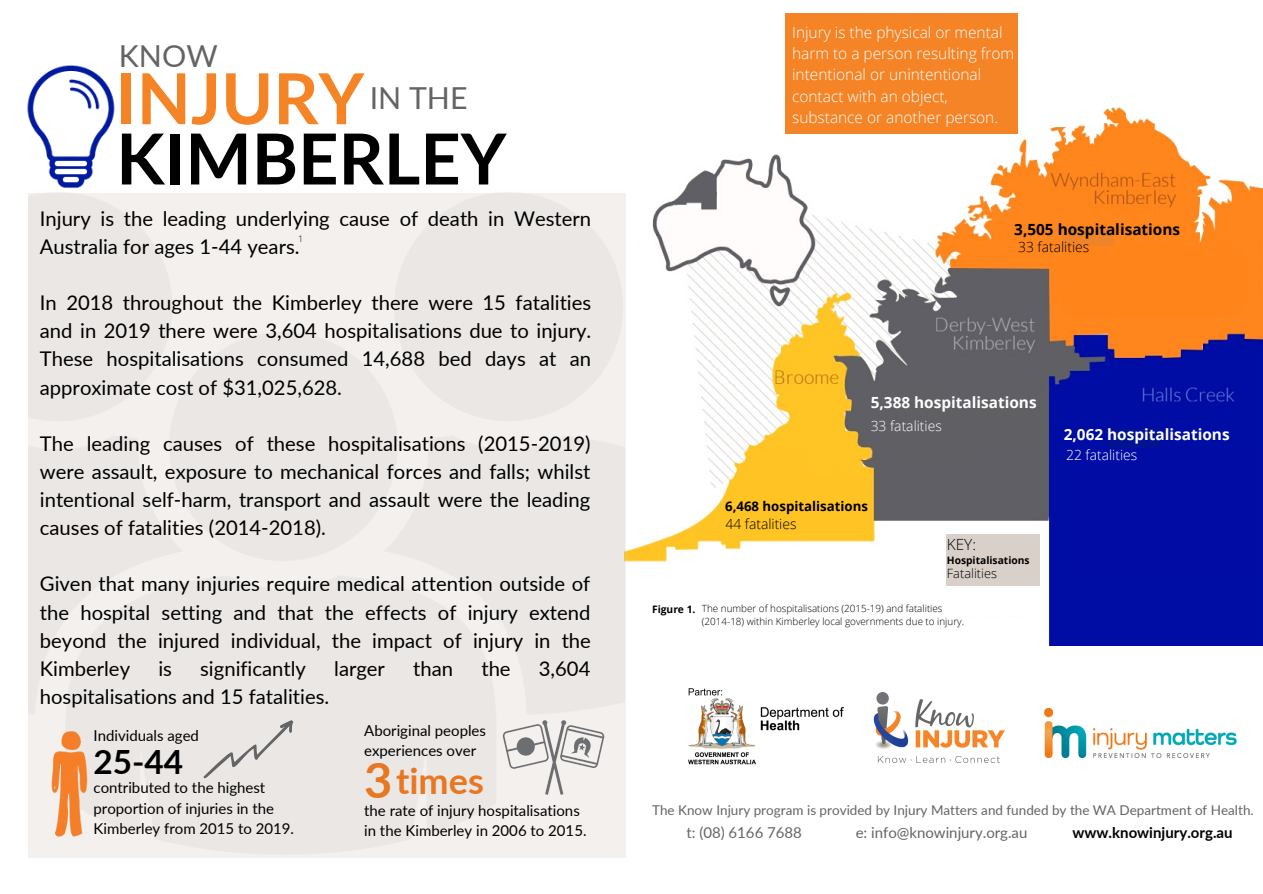
<style>
.page{position:relative;width:1263px;height:894px;background:#fff}
.page>*{position:absolute;margin:0;border:0;box-sizing:border-box;transform-origin:0 0}
.t1{font:700 70.35px "Lato";color:#000}
.t2{font:700 70.35px "Lato";color:#f58426}
.t3{font:700 48.75px "Lato";color:#e87722}
.t4{font:700 36px "Lato";color:#e87722}
.t5{font:700 33.3px "Lato";color:#000}
.t6{font:30.3px "Lato";color:#636466}
.t7{font:20.25px/28px "Lato";color:#000;text-align:justify}
.t8{font:300 15.45px/21.3px "Open Sans";color:#fff}
.t9{font:700 15.3px "Open Sans";color:#fff}
.t10{font:700 15.3px "Open Sans";color:#000}
.t11{font:300 15.3px "Open Sans";color:#000}
.t12{font:15px/20.2px "Lato";color:#000}
.t13{font:15px "Lato";color:#636466}
.t14{font:700 15px "Lato";color:#000}
.t15{font:300 13.95px "Open Sans";color:#000}
.t16{font:300 13.95px "Open Sans";color:#fff}
.t17{font:13.5px "Lato";color:#636466}
.t18{font:700 13.2px "Open Sans";color:#000}
.t19{font:300 12.75px "Open Sans";color:#000}
.t20{font:700 10.2px "Open Sans";color:#000}
.t21{font:300 9.9px "Open Sans";color:#000}
.t22{font:300 9px "Open Sans";color:#000}
</style>
<div class="page">
<img style="left:626px;top:107px;width:637px;height:538px">
<div style="left:29px;top:193px;width:597px;height:664px;background:#eae7e5"></div>
<img style="left:28px;top:722px;width:60px;height:123px">
<svg style="left:204px;top:720px;width:89px;height:59px"></svg>
<img style="left:688px;top:688px;width:156px;height:76px">
<img style="left:873px;top:692px;width:132px;height:69px">
<img style="left:1044px;top:708px;width:192px;height:49px">
<img style="left:27px;top:65px;width:88px;height:124px">
<div style="left:888px;top:383px;width:49px;height:18px;background:#666367"></div>
<div style="left:1063px;top:229px;width:51px;height:18px;background:#ef832a"></div>
<div style="left:1109px;top:429px;width:50px;height:23px;background:#001492"></div>
<div style="left:711px;top:585px;width:326px;height:30px;background:#fff"></div>
<div style="left:946px;top:534px;width:93px;height:51px;background:#dad0ca"></div>
<div style="left:785px;top:13px;width:233px;height:121px;background:#f58426"></div>
<div style="left:879px;top:401px;width:158px;height:53px;background:#605f64"></div>
<div style="left:741px;top:475px;width:131px;height:57px;background:#ffc424"></div>
<div style="left:749px;top:454px;width:58px;height:32px;background:#ffc424"></div>
<img style="left:746px;top:459px;width:20px;height:11px">
<div style="left:1063px;top:246px;width:179px;height:68px;background:#ff851b"></div>
<div style="left:1065px;top:449px;width:194px;height:124px;background:#000ca4"></div>
<img style="left:886px;top:381px;width:52px;height:18px">
<img style="left:503px;top:720px;width:102px;height:75px">
<p class="t6" style="left:119px;top:37px;width:100px">KNOW</p>
<p class="t2" style="left:116px;top:55px;width:250px">INJURY</p>
<p class="t6" style="left:370px;top:79px;width:99px">IN THE</p>
<p class="t1" style="left:116px;top:115px;width:392px">KIMBERLEY</p>
<p class="t7" style="left:40px;top:204px;width:553px">Injury is the leading underlying cause of death in Western<br>Australia for ages 1-44 years.</p>
<p class="t7" style="left:40px;top:288px;width:553px">In 2018 throughout the Kimberley there were 15 fatalities and in 2019 there were 3,604 hospitalisations due to injury.<br>These hospitalisations consumed 14,688 bed days at an approximate cost of $31,025,628.</p>
<p class="t7" style="left:40px;top:429px;width:552px">The leading causes of these hospitalisations (2015-2019) were assault, exposure to mechanical forces and falls; whilst intentional self-harm, transport and assault were the leading causes of fatalities (2014-2018).</p>
<p class="t7" style="left:40px;top:569px;width:553px">Given that many injuries require medical attention outside of the hospital setting and that the effects of injury extend beyond the injured individual, the impact of injury in the Kimberley</p>
<p class="t22" style="left:298px;top:232px;width:7px">1</p>
<p class="t7" style="left:158px;top:653px;width:15px">is</p>
<p class="t7" style="left:200px;top:653px;width:107px">significantly</p>
<p class="t7" style="left:334px;top:653px;width:52px">larger</p>
<p class="t7" style="left:413px;top:653px;width:41px">than</p>
<p class="t7" style="left:481px;top:653px;width:31px">the</p>
<p class="t7" style="left:539px;top:653px;width:53px">3,604</p>
<p class="t7" style="left:40px;top:682px;width:291px">hospitalisations and 15 fatalities.</p>
<p class="t12" style="left:94px;top:725px;width:107px">Individuals aged</p>
<p class="t12" style="left:94px;top:777px;width:202px">contributed to the highest proportion of injuries in the<br>Kimberley from 2015 to 2019.</p>
<p class="t5" style="left:94px;top:741px;width:91px">25-44</p>
<p class="t12" style="left:364px;top:720px;width:123px">Aboriginal peoples experiences over</p>
<p class="t4" style="left:396px;top:758px;width:89px">times</p>
<p class="t3" style="left:364px;top:749px;width:30px">3</p>
<p class="t12" style="left:364px;top:799px;width:224px">the rate of injury hospitalisations in the Kimberley in 2006 to 2015.</p>
<p class="t8" style="left:792px;top:21px;width:223px">Injury is the physical or mental harm to a person resulting from intentional or unintentional</p>
<p class="t8" style="left:792px;top:85px;width:207px">contact with an object, substance or another person.</p>
<p class="t10" style="left:1014px;top:219px;width:167px">3,505 hospitalisations</p>
<p class="t15" style="left:1018px;top:237px;width:73px">33 fatalities</p>
<p class="t9" style="left:871px;top:391px;width:167px">5,388 hospitalisations</p>
<p class="t16" style="left:871px;top:416px;width:73px">33 fatalities</p>
<p class="t18" style="left:725px;top:496px;width:144px">6,468 hospitalisations</p>
<p class="t15" style="left:725px;top:514px;width:73px">44 fatalities</p>
<p class="t11" style="left:947px;top:533px;width:31px">KEY:</p>
<p class="t20" style="left:947px;top:552px;width:84px">Hospitalisations</p>
<p class="t19" style="left:947px;top:564px;width:52px">Fatalities</p>
<p class="t20" style="left:652px;top:601px;width:45px">Figure 1.</p>
<p class="t21" style="left:702px;top:601px;width:242px">The number of hospitalisations (2015-19) and fatalities</p>
<p class="t21" style="left:702px;top:614px;width:264px">(2014-18) within Kimberley local governments due to injury.</p>
<p class="t9" style="left:1064px;top:423px;width:167px">2,062 hospitalisations</p>
<p class="t16" style="left:1066px;top:445px;width:73px">22 fatalities</p>
<p class="t17" style="left:652px;top:801px;width:603px">The Know Injury program is provided by Injury Matters and funded by the WA Department of Health.</p>
<p class="t13" style="left:686px;top:823px;width:117px">t: (08) 6166 7688</p>
<p class="t13" style="left:856px;top:823px;width:173px">e: info@knowinjury.org.au</p>
<p class="t14" style="left:1072px;top:823px;width:162px">www.knowinjury.org.au</p>
</div>
